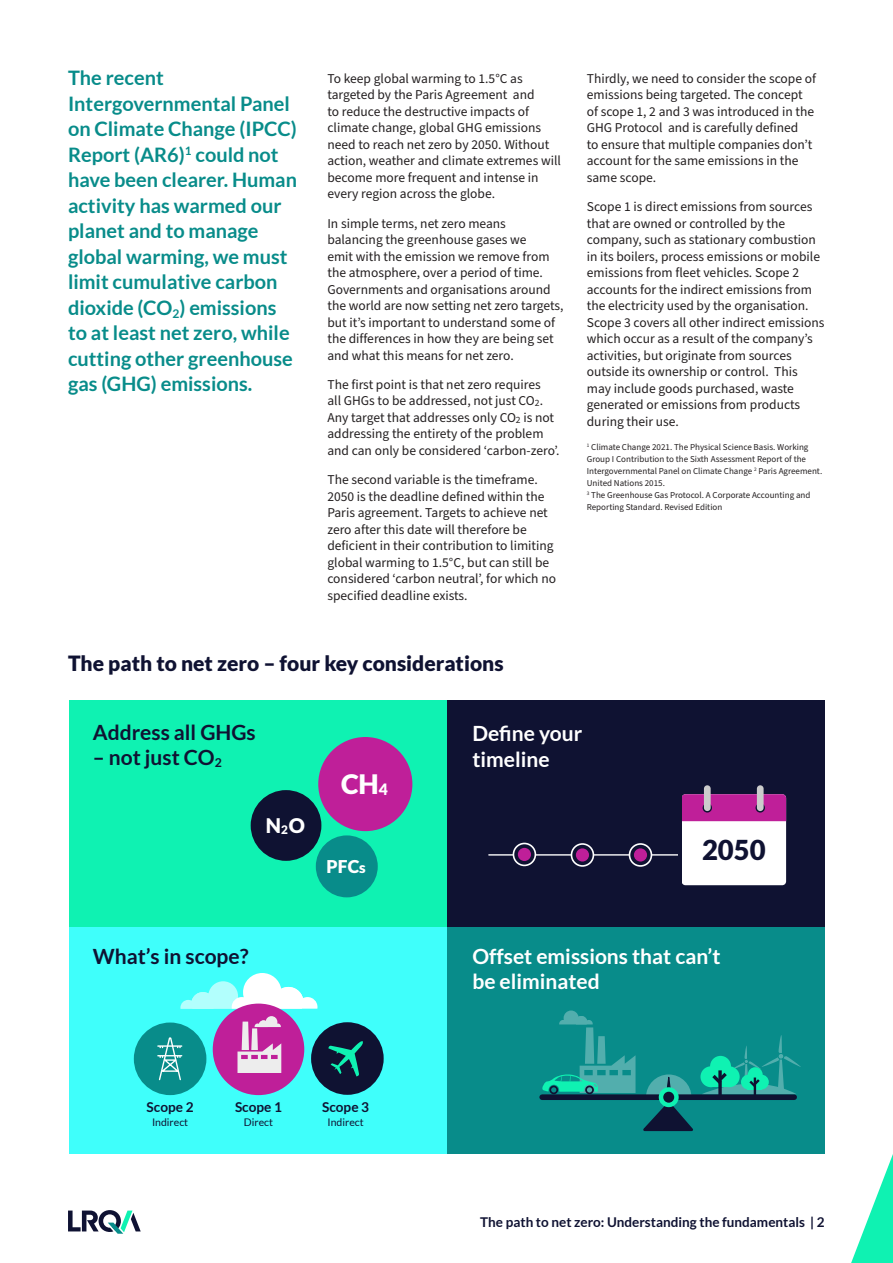
<style>
.page{position:relative;width:893px;height:1263px;background:#fff}
.page>*{position:absolute;margin:0;border:0;box-sizing:border-box;transform-origin:0 0}
.t1{font:900 27.45px "Lato";color:#0f1232}
.t2{font:900 26.85px "Lato";color:#fff}
.t3{font:700 21px/25.5px "Lato";color:#fff}
.t4{font:700 21px "Lato";color:#0f1232}
.Large_sub{font:900 21px "Lato";color:#0f1232}
.t5{font:900 20.1px "Lato";color:#fff}
.Body_copy_1{font:700 19.95px/25.5px "Lato";color:#088c8a}
.t6{font:900 17.55px "Lato";color:#fff}
.t7{font:700 13.65px "Lato";color:#0f1232}
.Body_copy_1-2{font:13.5px/16.5px "Source Sans Pro";color:#231f20}
.t8{font:700 13.5px "Lato";color:#0f1232}
.t9{font:10.5px "Lato";color:#0f1232}
.Body_copy_1-3{font:9px/12px "Source Sans Pro";color:#231f20}
.s1{font-size:9.6px}
.s2{font-size:15.6px}
.s3{font-size:11.7px}
.s4{font-size:15px}
</style>
<div class="page">
<div style="left:70px;top:927px;width:377px;height:226px;background:#3ffffb"></div>
<svg style="left:180px;top:973px;width:137px;height:36px"></svg>
<div style="left:447px;top:927px;width:378px;height:226px;background:#088c8a"></div>
<div style="left:134px;top:1022px;width:72px;height:73px;background:#088c8a;border-radius:50%"></div>
<div style="left:447px;top:700px;width:378px;height:227px;background:#0f1232"></div>
<div style="left:70px;top:700px;width:377px;height:227px;background:#0ff2b2"></div>
<hr style="left:489px;top:854px;width:195px;height:1px;background:#fff">
<svg style="left:68px;top:1210px;width:73px;height:24px"></svg>
<svg style="left:851px;top:1154px;width:42px;height:109px"></svg>
<div style="left:682px;top:794px;width:104px;height:91px;background:#fff;border-radius:4px"></div>
<div style="left:682px;top:794px;width:104px;height:27px;background:#bf1f99"></div>
<svg style="left:703px;top:803px;width:9px;height:9px"></svg>
<div style="left:704px;top:785px;width:7px;height:26px;background:#ccc;border-radius:3px"></div>
<svg style="left:755px;top:803px;width:10px;height:9px"></svg>
<div style="left:757px;top:785px;width:7px;height:26px;background:#ccc;border-radius:3px"></div>
<svg style="left:513px;top:843px;width:22px;height:22px"></svg>
<div style="left:513px;top:843px;width:23px;height:23px;border:2px solid #fff;border-radius:50%"></div>
<div style="left:518px;top:848px;width:13px;height:13px;background:#bf1f99;border-radius:50%"></div>
<svg style="left:571px;top:844px;width:22px;height:22px"></svg>
<div style="left:571px;top:843px;width:23px;height:24px;border:2px solid #fff;border-radius:50%"></div>
<div style="left:576px;top:848px;width:13px;height:13px;background:#bf1f99;border-radius:50%"></div>
<svg style="left:629px;top:844px;width:22px;height:22px"></svg>
<div style="left:629px;top:843px;width:23px;height:24px;border:2px solid #fff;border-radius:50%"></div>
<div style="left:634px;top:848px;width:13px;height:13px;background:#bf1f99;border-radius:50%"></div>
<hr style="left:678px;top:785px;width:4px;height:109px;background:#0f1232">
<svg style="left:158px;top:1037px;width:24px;height:44px"></svg>
<div style="left:311px;top:1022px;width:73px;height:73px;background:#0f1232;border-radius:50%"></div>
<div style="left:318px;top:737px;width:94px;height:94px;background:#bf1f99;border-radius:50%"></div>
<div style="left:251px;top:790px;width:70px;height:71px;background:#0f1232;border-radius:50%"></div>
<div style="left:316px;top:835px;width:62px;height:62px;background:#088c8a;border-radius:50%"></div>
<div style="left:542px;top:1094px;width:252px;height:6px;background:#0f1232"></div>
<svg style="left:542px;top:1010px;width:93px;height:84px"></svg>
<svg style="left:641px;top:1035px;width:160px;height:97px"></svg>
<div style="left:659px;top:1087px;width:20px;height:20px;background:#0ff2b2;border-radius:50%"></div>
<div style="left:663px;top:1092px;width:11px;height:11px;background:#0f1232;border-radius:50%"></div>
<svg style="left:328px;top:1041px;width:35px;height:35px"></svg>
<div style="left:213px;top:1003px;width:91px;height:92px;background:#bf1f99;border-radius:50%"></div>
<svg style="left:237px;top:1016px;width:44px;height:57px"></svg>
<p class="Body_copy_1" style="left:68px;top:65px;width:231px">The recent<br>Intergovernmental Panel on Climate Change (IPCC)<br>Report (AR6)<sup>1</sup> could not have been clearer. Human activity has warmed our planet and to manage global warming, we must limit cumulative carbon dioxide (CO<sub>2</sub>) emissions to at least net zero, while cutting other greenhouse gas (GHG) emissions.</p>
<p class="Body_copy_1-2" style="left:327px;top:71px;width:235px">To keep global warming to 1.5°C as targeted by the Paris Agreement and<br>to reduce the destructive impacts of climate change, global GHG emissions need to reach net zero by 2050. Without action, weather and climate extremes will become more frequent and intense in every region across the globe.</p>
<p class="Body_copy_1-2" style="left:327px;top:215px;width:238px">In simple terms, net zero means balancing the greenhouse gases we<br>emit with the emission we remove from the atmosphere, over a period of time.<br>Governments and organisations around the world are now setting net zero targets, but it’s important to understand some of the differences in how they are being set and what this means for net zero.</p>
<p class="Body_copy_1-2" style="left:327px;top:377px;width:234px">The first point is that net zero requires<br>all GHGs to be addressed, not just CO<span class="s1">2</span>.<br>Any target that addresses only CO<span class="s1">2</span> is not addressing the entirety of the problem and can only be considered ‘carbon-zero’.</p>
<p class="Body_copy_1-2" style="left:327px;top:472px;width:230px">The second variable is the timeframe.<br>2050 is the deadline defined within the Paris agreement. Targets to achieve net zero after this date will therefore be deficient in their contribution to limiting global warming to 1.5°C, but can still be considered ‘carbon neutral’, for which no specified deadline exists.</p>
<p class="Large_sub" style="left:68px;top:651px;width:437px">The path to net zero – four key considerations</p>
<p class="Body_copy_1-2" style="left:587px;top:71px;width:231px">Thirdly, we need to consider the scope of emissions being targeted. The concept of scope 1, 2 and 3 was introduced in the GHG Protocol and is carefully defined<br>to ensure that multiple companies don’t account for the same emissions in the same scope.</p>
<p class="Body_copy_1-2" style="left:587px;top:199px;width:239px">Scope 1 is direct emissions from sources that are owned or controlled by the company, such as stationary combustion in its boilers, process emissions or mobile emissions from fleet vehicles. Scope 2 accounts for the indirect emissions from the electricity used by the organisation.<br>Scope 3 covers all other indirect emissions which occur as a result of the company’s activities, but originate from sources outside its ownership or control. This may include goods purchased, waste generated or emissions from products during their use.</p>
<p class="Body_copy_1-3" style="left:587px;top:442px;width:237px"><sup>1</sup> Climate Change 2021. The Physical Science Basis. Working Group I Contribution to the Sixth Assessment Report of the Intergovernmental Panel on Climate Change <sup>2</sup> Paris Agreement.<br>United Nations 2015.<br><sup>3</sup> The Greenhouse Gas Protocol. A Corporate Accounting and Reporting Standard. Revised Edition</p>
<p class="t4" style="left:93px;top:720px;width:164px">Address all GHGs</p>
<p class="t4" style="left:93px;top:745px;width:130px">– not just CO<sub>2</sub></p>
<p class="t3" style="left:472px;top:720px;width:112px">Define your</p>
<p class="t3" style="left:472px;top:746px;width:79px">timeline</p>
<p class="t2" style="left:341px;top:768px;width:48px">CH<span class="s2">4</span></p>
<p class="t5" style="left:266px;top:813px;width:40px">N<span class="s3">2</span>O</p>
<p class="t6" style="left:327px;top:856px;width:41px">PFC<span class="s4">s</span></p>
<p class="t1" style="left:702px;top:834px;width:65px">2050</p>
<p class="t4" style="left:93px;top:945px;width:157px">What’s in scope?</p>
<p class="t3" style="left:472px;top:943px;width:250px">Offset emissions that can’t be eliminated</p>
<p class="t7" style="left:147px;top:1099px;width:48px">Scope 2</p>
<p class="t9" style="left:152px;top:1116px;width:38px">Indirect</p>
<p class="t7" style="left:235px;top:1099px;width:48px">Scope 1</p>
<p class="t9" style="left:244px;top:1116px;width:31px">Direct</p>
<p class="t7" style="left:322px;top:1099px;width:48px">Scope 3</p>
<p class="t9" style="left:328px;top:1116px;width:38px">Indirect</p>
<p class="t8" style="left:480px;top:1215px;width:346px">The path to net zero: Understanding the fundamentals | 2</p>
</div>
